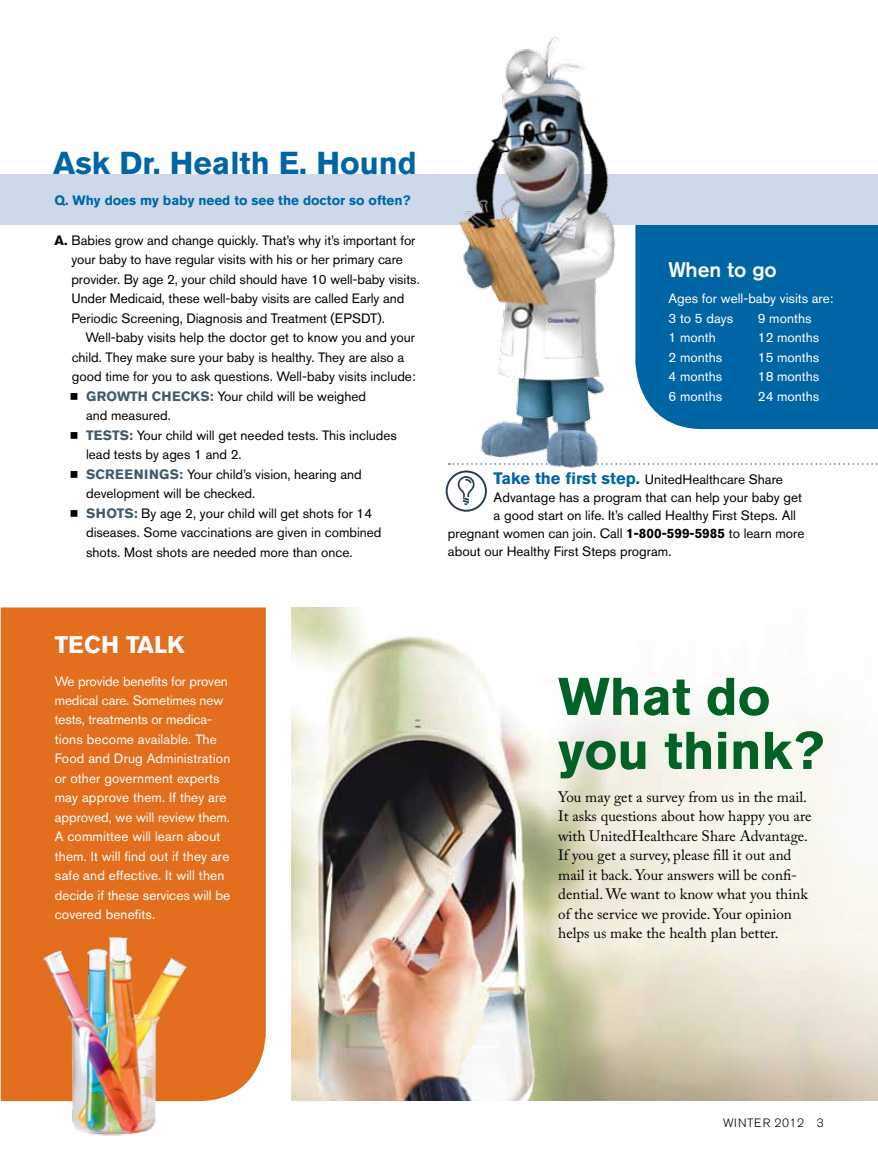
<style>
.page{position:relative;width:878px;height:1161px;background:#fff}
.page>*{position:absolute;margin:0;border:0;box-sizing:border-box;transform-origin:0 0}
.t1{font:700 52.5px/54px "Akzidenz Grotesk BE";color:#006225}
.t2{font:700 31.5px "Akzidenz Grotesk BE";color:#0065a4}
.t3{font:700 24px "Akzidenz Grotesk BE";color:#fff}
.t4{font:500 21px "Akzidenz Grotesk BE";color:#fff}
.t5{font:15px/19.5px "Adobe Caslon Pro";color:#000}
.t6{font:13.5px/19.5px "Akzidenz Grotesk BE";color:#000}
.t7{font:13.5px/19.5px "Akzidenz Grotesk BE";color:#fff}
.t8{font:700 13.5px "Akzidenz Grotesk BE";color:#0065a4}
.t9{font:700 13.5px "Akzidenz Grotesk BE";color:#425a69}
.t10{font:300 12px "Akzidenz Grotesk BE";letter-spacing:.045em;color:#000}
.s1{font-weight:700}
.s2{font-weight:700;color:#425a69}
.s3{font-weight:700;font-size:16.5px;color:#0065a4}
</style>
<div class="page">
<img style="left:292px;top:608px;width:586px;height:492px">
<div style="left:635px;top:225px;width:243px;height:204px;background:#0065a4"></div>
<div style="left:1px;top:608px;width:265px;height:493px;background:#e36f1e"></div>
<div style="left:0;top:174px;width:878px;height:51px;background:#cdd9eb"></div>
<svg style="left:624px;top:463px;width:254px;height:2px"></svg>
<svg style="left:445px;top:471px;width:42px;height:41px"></svg>
<img style="left:30px;top:906px;width:168px;height:230px">
<img style="left:448px;top:36px;width:174px;height:432px">
<h2 class="t2" style="left:53px;top:144px;width:365px">Ask Dr. Health E. Hound</h2>
<p class="t8" style="left:55px;top:192px;width:358px">Q. Why does my baby need to see the doctor so often?</p>
<p class="t6" style="left:71px;top:230px;width:350px;text-indent:-17px"><span class="s1">A.</span> Babies grow and change quickly. That’s why it’s important for your baby to have regular visits with his or her primary care provider. By age 2, your child should have 10 well-baby visits.<br>Under Medicaid, these well-baby visits are called Early and Periodic Screening, Diagnosis and Treatment (EPSDT).</p>
<p class="t6" style="left:85px;top:328px;width:331px">Well-baby visits help the doctor get to know you and your</p>
<p class="t6" style="left:72px;top:347px;width:334px">child. They make sure your baby is healthy. They are also a</p>
<p class="t6" style="left:72px;top:367px;width:345px">good time for you to ask questions. Well-baby visits include:</p>
<p class="t6" style="left:86px;top:386px;width:281px"><span class="s2">GROWTH CHECKS:</span> Your child will be weighed</p>
<p class="t6" style="left:86px;top:406px;width:86px">and measured.</p>
<p class="t9" style="left:86px;top:427px;width:10px">TESTS</p>
<p class="t6" style="left:86px;top:425px;width:312px;text-indent:43px"><span class="s2">:</span> Your child will get needed tests. This includes lead tests by ages 1 and 2.</p>
<p class="t9" style="left:86px;top:466px;width:30px">SCREE</p>
<p class="t6" style="left:86px;top:464px;width:297px;text-indent:48px"><span class="s2">NINGS:</span> Your child’s vision, hearing and development will be checked.<br><span class="s2">SHOTS:</span> By age 2, your child will get shots for 14 diseases. Some vaccinations are given in combined shots. Most shots are needed more than once.</p>
<h3 class="t4" style="left:668px;top:257px;width:110px">When to go</h3>
<p class="t7" style="left:668px;top:289px;width:167px">Ages for well-baby visits are:<br>3 to 5 days<br>1 month<br>2 months<br>4 months<br>6 months</p>
<p class="t7" style="left:757px;top:308px;width:63px">9 months<br>12 months<br>15 months<br>18 months<br>24 months</p>
<p class="t6" style="left:493px;top:470px;width:291px"><span class="s3">Take the first step.</span> UnitedHealthcare Share</p>
<p class="t6" style="left:493px;top:488px;width:310px">Advantage has a program that can help your baby get</p>
<p class="t6" style="left:493px;top:506px;width:304px">a good start on life. It’s called Healthy First Steps. All</p>
<p class="t6" style="left:448px;top:524px;width:358px">pregnant women can join. Call <span class="s1">1-800-599-5985</span> to learn more</p>
<p class="t6" style="left:448px;top:542px;width:225px">about our Healthy First Steps program.</p>
<h3 class="t3" style="left:55px;top:630px;width:100px">Tech talk</h3>
<p class="t7" style="left:55px;top:671px;width:177px">We provide benefits for proven medical care. Sometimes new tests, treatments or medica&shy;tions become available. The<br>Food and Drug Administration or other government experts may approve them. If they are approved, we will review them.<br>A committee will learn about them. It will find out if they are safe and effective. It will then decide if these services will be covered benefits.</p>
<h1 class="t1" style="left:558px;top:670px;width:267px">What do you think?</h1>
<p class="t5" style="left:558px;top:787px;width:255px">You may get a survey from us in the mail.<br>It asks questions about how happy you are with UnitedHealthcare Share Advantage.<br>If you get a survey, please fill it out and mail it back. Your answers will be confi&shy;dential. We want to know what you think of the service we provide. Your opinion helps us make the health plan better.</p>
<p class="t10" style="left:723px;top:1116px;width:33px">WINTER</p>
<p class="t10" style="left:774px;top:1116px;width:51px">2012 3</p>
</div>
